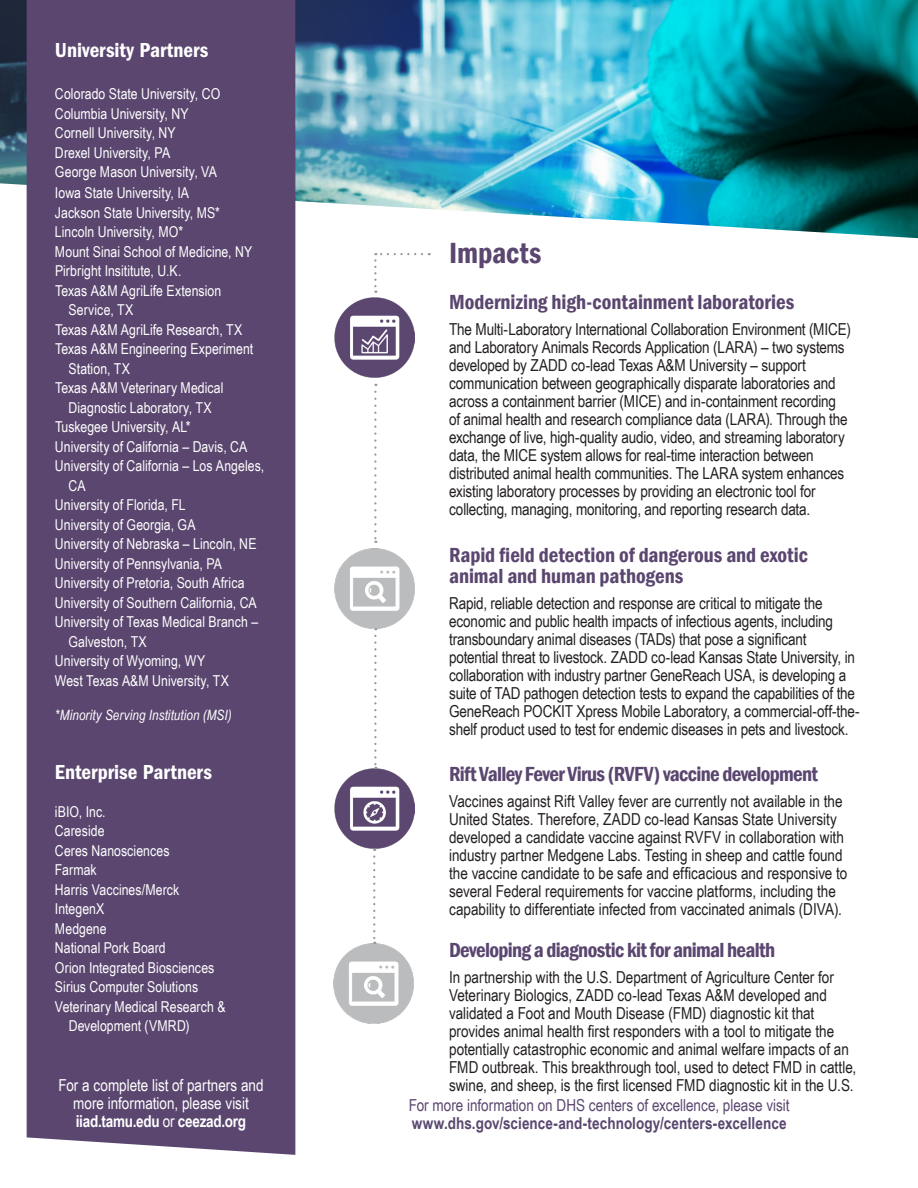
<style>
.page{position:relative;width:918px;height:1188px;background:#fff}
.page>*{position:absolute;margin:0;border:0;box-sizing:border-box;transform-origin:0 0}
.t1{font:600 condensed 30px "Franklin Gothic";letter-spacing:-.005em;color:#5a466f}
.t2{font:600 condensed 21px/21px "Franklin Gothic";letter-spacing:-.005em;color:#5a466f}
.t3{font:600 condensed 21px "Franklin Gothic";letter-spacing:-.03em;color:#5a466f}
.t4{font:21px "ITC Franklin Gothic Std Dm Cd";color:#fff}
.t5{font:16.5px/18px "Arial Narrow";letter-spacing:-.01em;color:#231f20}
.t6{font:16.5px/18px "Arial Narrow";color:#5a466f}
.t7{font:16.5px/18px "Arial Narrow";color:#fff;text-align:center}
.t8{font:15px/19.5px "Arial Narrow";letter-spacing:.005em;color:#fff}
.t9{font:italic 14.25px "Arial Narrow";letter-spacing:.01em;color:#fff}
.s1{font-weight:700}
</style>
<div class="page">
<img style="left:334px;top:298px;width:80px;height:80px">
<img style="left:334px;top:548px;width:80px;height:80px">
<img style="left:334px;top:769px;width:80px;height:80px">
<img style="left:333px;top:944px;width:80px;height:80px">
<svg style="left:374px;top:253px;width:48px;height:40px"></svg>
<svg style="left:374px;top:392px;width:3px;height:151px"></svg>
<svg style="left:373px;top:857px;width:2px;height:87px"></svg>
<svg style="left:374px;top:636px;width:3px;height:133px"></svg>
<img style="left:0;top:0;width:918px;height:238px">
<div style="left:27px;top:0;width:268px;height:1155px;background:#5a466f"></div>
<h2 class="t4" style="left:55px;top:38px;width:155px">University Partners</h2>
<p class="t8" style="left:55px;top:84px;width:167px">Colorado State University, CO</p>
<p class="t8" style="left:55px;top:103px;width:135px">Columbia University, NY</p>
<p class="t8" style="left:55px;top:123px;width:122px">Cornell University, NY</p>
<p class="t8" style="left:55px;top:142px;width:117px">Drexel University, PA</p>
<p class="t8" style="left:55px;top:162px;width:164px">George Mason University, VA</p>
<p class="t8" style="left:55px;top:183px;width:136px">Iowa State University, IA</p>
<p class="t8" style="left:55px;top:202px;width:167px">Jackson State University, MS*</p>
<p class="t8" style="left:55px;top:222px;width:130px">Lincoln University, MO*</p>
<p class="t8" style="left:55px;top:241px;width:199px">Mount Sinai School of Medicine, NY</p>
<p class="t8" style="left:55px;top:261px;width:128px">Pirbright Insititute, U.K.</p>
<p class="t8" style="left:69px;top:280px;width:154px;text-indent:-14px">Texas A&amp;M AgriLife Extension<br>Service, TX</p>
<p class="t8" style="left:55px;top:319px;width:189px">Texas A&amp;M AgriLife Research, TX</p>
<p class="t8" style="left:69px;top:339px;width:186px;text-indent:-14px">Texas A&amp;M Engineering Experiment<br>Station, TX</p>
<p class="t8" style="left:55px;top:378px;width:170px;text-align:center">Texas A&amp;M Veterinary Medical<br>Diagnostic Laboratory, TX</p>
<p class="t8" style="left:55px;top:417px;width:137px">Tuskegee University, AL*</p>
<p class="t8" style="left:55px;top:436px;width:194px">University of California – Davis, CA</p>
<p class="t8" style="left:68px;top:456px;width:197px;text-indent:-14px">University of California – Los Angeles,<br>CA</p>
<p class="t8" style="left:55px;top:495px;width:132px">University of Florida, FL</p>
<p class="t8" style="left:55px;top:514px;width:142px">University of Georgia, GA</p>
<p class="t8" style="left:55px;top:534px;width:203px">University of Nebraska – Lincoln, NE</p>
<p class="t8" style="left:55px;top:553px;width:169px">University of Pennsylvania, PA</p>
<p class="t8" style="left:55px;top:573px;width:191px">University of Pretoria, South Africa</p>
<p class="t8" style="left:55px;top:592px;width:203px">University of Southern California, CA</p>
<p class="t8" style="left:68px;top:612px;width:191px;text-indent:-14px">University of Texas Medical Branch –<br>Galveston, TX</p>
<p class="t8" style="left:55px;top:651px;width:152px">University of Wyoming, WY</p>
<p class="t8" style="left:55px;top:670px;width:176px">West Texas A&amp;M University, TX</p>
<p class="t9" style="left:55px;top:705px;width:178px">*Minority Serving Institution (MSI)</p>
<h2 class="t4" style="left:55px;top:760px;width:158px">Enterprise Partners</h2>
<p class="t8" style="left:55px;top:801px;width:52px">iBIO, Inc.</p>
<p class="t8" style="left:55px;top:821px;width:51px">Careside</p>
<p class="t8" style="left:55px;top:840px;width:116px">Ceres Nanosciences</p>
<p class="t8" style="left:55px;top:860px;width:43px">Farmak</p>
<p class="t8" style="left:55px;top:879px;width:126px">Harris Vaccines/Merck</p>
<p class="t8" style="left:55px;top:899px;width:51px">IntegenX</p>
<p class="t8" style="left:55px;top:918px;width:53px">Medgene</p>
<p class="t8" style="left:55px;top:938px;width:112px">National Pork Board</p>
<p class="t8" style="left:55px;top:957px;width:161px">Orion Integrated Biosciences</p>
<p class="t8" style="left:55px;top:977px;width:145px">Sirius Computer Solutions</p>
<p class="t8" style="left:69px;top:996px;width:158px;text-indent:-14px">Veterinary Medical Research &amp;<br>Development (VMRD)</p>
<p class="t7" style="left:58px;top:1076px;width:207px">For a complete list of partners and more information, please visit <span class="s1">iiad.tamu.edu</span> or <span class="s1">ceezad.org</span></p>
<h2 class="t1" style="left:449px;top:233px;width:94px">Impacts</h2>
<h3 class="t2" style="left:449px;top:291px;width:347px">Modernizing high-containment laboratories</h3>
<p class="t5" style="left:449px;top:320px;width:403px">The Multi-Laboratory International Collaboration Environment (MICE) and Laboratory Animals Records Application (LARA) – two systems developed by ZADD co-lead Texas A&amp;M University – support communication between geographically disparate laboratories and across a containment barrier (MICE) and in-containment recording of animal health and research compliance data (LARA). Through the exchange of live, high-quality audio, video, and streaming laboratory data, the MICE system allows for real-time interaction between distributed animal health communities. The LARA system enhances existing laboratory processes by providing an electronic tool for collecting, managing, monitoring, and reporting research data.</p>
<h3 class="t2" style="left:449px;top:544px;width:360px">Rapid field detection of dangerous and exotic animal and human pathogens</h3>
<p class="t5" style="left:449px;top:593px;width:412px">Rapid, reliable detection and response are critical to mitigate the economic and public health impacts of infectious agents, including transboundary animal diseases (TADs) that pose a significant potential threat to livestock. ZADD co-lead Kansas State University, in collaboration with industry partner GeneReach USA, is developing a suite of TAD pathogen detection tests to expand the capabilities of the GeneReach POCKIT Xpress Mobile Laboratory, a commercial-off-the&shy;shelf product used to test for endemic diseases in pets and livestock.</p>
<h3 class="t3" style="left:449px;top:760px;width:370px">Rift Valley Fever Virus (RVFV) vaccine development</h3>
<p class="t5" style="left:449px;top:792px;width:400px">Vaccines against Rift Valley fever are currently not available in the United States. Therefore, ZADD co-lead Kansas State University developed a candidate vaccine against RVFV in collaboration with industry partner Medgene Labs. Testing in sheep and cattle found the vaccine candidate to be safe and efficacious and responsive to several Federal requirements for vaccine platforms, including the capability to differentiate infected from vaccinated animals (DIVA).</p>
<h3 class="t3" style="left:449px;top:935px;width:327px">Developing a diagnostic kit for animal health</h3>
<p class="t5" style="left:449px;top:967px;width:409px">In partnership with the U.S. Department of Agriculture Center for Veterinary Biologics, ZADD co-lead Texas A&amp;M developed and validated a Foot and Mouth Disease (FMD) diagnostic kit that provides animal health first responders with a tool to mitigate the potentially catastrophic economic and animal welfare impacts of an FMD outbreak. This breakthrough tool, used to detect FMD in cattle, swine, and sheep, is the first licensed FMD diagnostic kit in the U.S.</p>
<p class="t6" style="left:409px;top:1096px;width:382px">For more information on DHS centers of excellence, please visit <span class="s1">www.dhs.gov/science-and-technology/centers-excellence</span></p>
</div>
